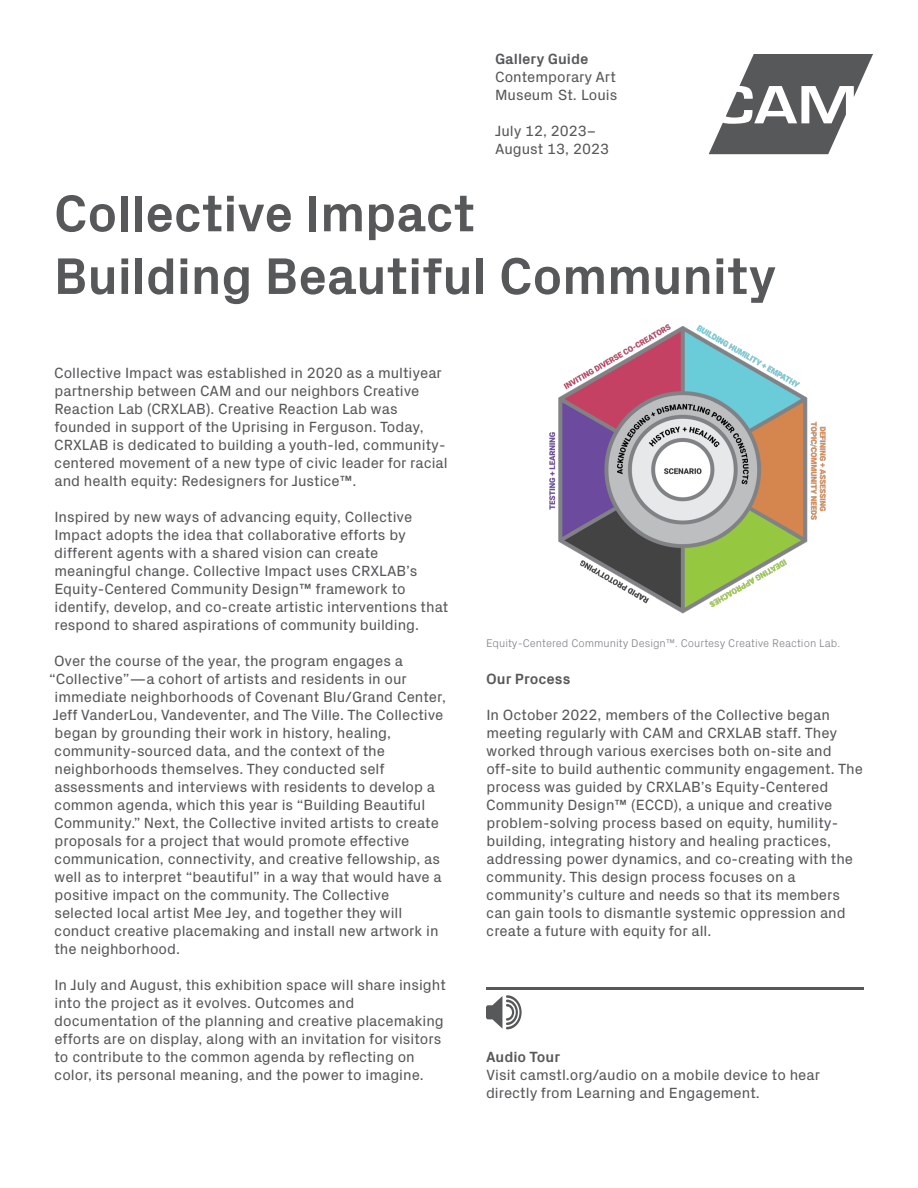
<style>
.page{position:relative;width:918px;height:1188px;background:#fff}
.page>*{position:absolute;margin:0;border:0;box-sizing:border-box;transform-origin:0 0}
.t1{font:700 52.2px/62.7px "Px Grotesk";letter-spacing:-.01em;color:#57585a}
.Body{font:15px/18px "Px Grotesk";color:#57585a}
.t2{font:700 15px "Px Grotesk";color:#57585a}
.t3{font:300 11.25px "Px Grotesk";color:#84878c}
</style>
<div class="page">
<svg style="left:709px;top:54px;width:164px;height:100px"></svg>
<img style="left:549px;top:324px;width:277px;height:290px">
<hr style="left:486px;top:987px;width:378px;height:3px;background:#57585a">
<svg style="left:486px;top:995px;width:36px;height:34px"></svg>
<p class="t2" style="left:495px;top:48px;width:95px">Gallery Guide</p>
<p class="Body" style="left:495px;top:67px;width:122px">Contemporary Art</p>
<p class="Body" style="left:495px;top:85px;width:124px">Museum St. Louis</p>
<p class="Body" style="left:495px;top:121px;width:115px">July 12, 2023–<br>August 13, 2023</p>
<h1 class="t1" style="left:54px;top:179px;width:724px">Collective Impact<br>Building Beautiful Community</h1>
<p class="Body" style="left:54px;top:363px;width:395px">Collective Impact was established in 2020 as a multiyear partnership between CAM and our neighbors Creative Reaction Lab (CRXLAB). Creative Reaction Lab was founded in support of the Uprising in Ferguson. Today, CRXLAB is dedicated to building a youth-led, community&shy;centered movement of a new type of civic leader for racial and health equity: Redesigners for Justice™.</p>
<p class="Body" style="left:54px;top:507px;width:396px">Inspired by new ways of advancing equity, Collective Impact adopts the idea that collaborative efforts by different agents with a shared vision can create meaningful change. Collective Impact uses CRXLAB’s Equity-Centered Community Design™ framework to identify, develop, and co-create artistic interventions that respond to shared aspirations of community building.</p>
<p class="Body" style="left:54px;top:651px;width:351px">Over the course of the year, the program engages a</p>
<p class="Body" style="left:49px;top:669px;width:359px">“Collective”—a cohort of artists and residents in our</p>
<p class="Body" style="left:55px;top:687px;width:393px">immediate neighborhoods of Covenant Blu/Grand Center,</p>
<p class="Body" style="left:53px;top:705px;width:392px">Jeff VanderLou, Vandeventer, and The Ville. The Collective</p>
<p class="Body" style="left:55px;top:723px;width:338px">began by grounding their work in history, healing,</p>
<p class="Body" style="left:54px;top:741px;width:332px">community-sourced data, and the context of the</p>
<p class="Body" style="left:55px;top:759px;width:332px">neighborhoods themselves. They conducted self</p>
<p class="Body" style="left:54px;top:777px;width:382px">assessments and interviews with residents to develop a</p>
<p class="Body" style="left:54px;top:795px;width:372px">common agenda, which this year is “Building Beautiful</p>
<p class="Body" style="left:54px;top:813px;width:386px">Community.” Next, the Collective invited artists to create</p>
<p class="Body" style="left:55px;top:831px;width:356px">proposals for a project that would promote effective</p>
<p class="Body" style="left:54px;top:849px;width:387px">communication, connectivity, and creative fellowship, as</p>
<p class="Body" style="left:54px;top:867px;width:389px">well as to interpret “beautiful” in a way that would have a</p>
<p class="Body" style="left:55px;top:885px;width:336px">positive impact on the community. The Collective</p>
<p class="Body" style="left:54px;top:903px;width:349px">selected local artist Mee Jey, and together they will</p>
<p class="Body" style="left:54px;top:921px;width:386px">conduct creative placemaking and install new artwork in</p>
<p class="Body" style="left:54px;top:939px;width:127px">the neighborhood.</p>
<p class="Body" style="left:54px;top:975px;width:393px">In July and August, this exhibition space will share insight into the project as it evolves. Outcomes and documentation of the planning and creative placemaking efforts are on display, along with an invitation for visitors to contribute to the common agenda by reflecting on color, its personal meaning, and the power to imagine.</p>
<p class="t3" style="left:486px;top:635px;width:356px">Equity-Centered Community Design™. Courtesy Creative Reaction Lab.</p>
<p class="t2" style="left:486px;top:668px;width:86px">Our Process</p>
<p class="Body" style="left:486px;top:705px;width:378px">In October 2022, members of the Collective began meeting regularly with CAM and CRXLAB staff. They worked through various exercises both on-site and off-site to build authentic community engagement. The process was guided by CRXLAB’s Equity-Centered Community Design™ (ECCD), a unique and creative problem-solving process based on equity, humility&shy;building, integrating history and healing practices, addressing power dynamics, and co-creating with the community. This design process focuses on a community’s culture and needs so that its members can gain tools to dismantle systemic oppression and create a future with equity for all.</p>
<p class="t2" style="left:486px;top:1046px;width:76px">Audio Tour</p>
<p class="Body" style="left:486px;top:1065px;width:336px">Visit camstl.org/audio on a mobile device to hear</p>
<p class="Body" style="left:486px;top:1083px;width:275px">directly from Learning and Engagement.</p>
</div>
